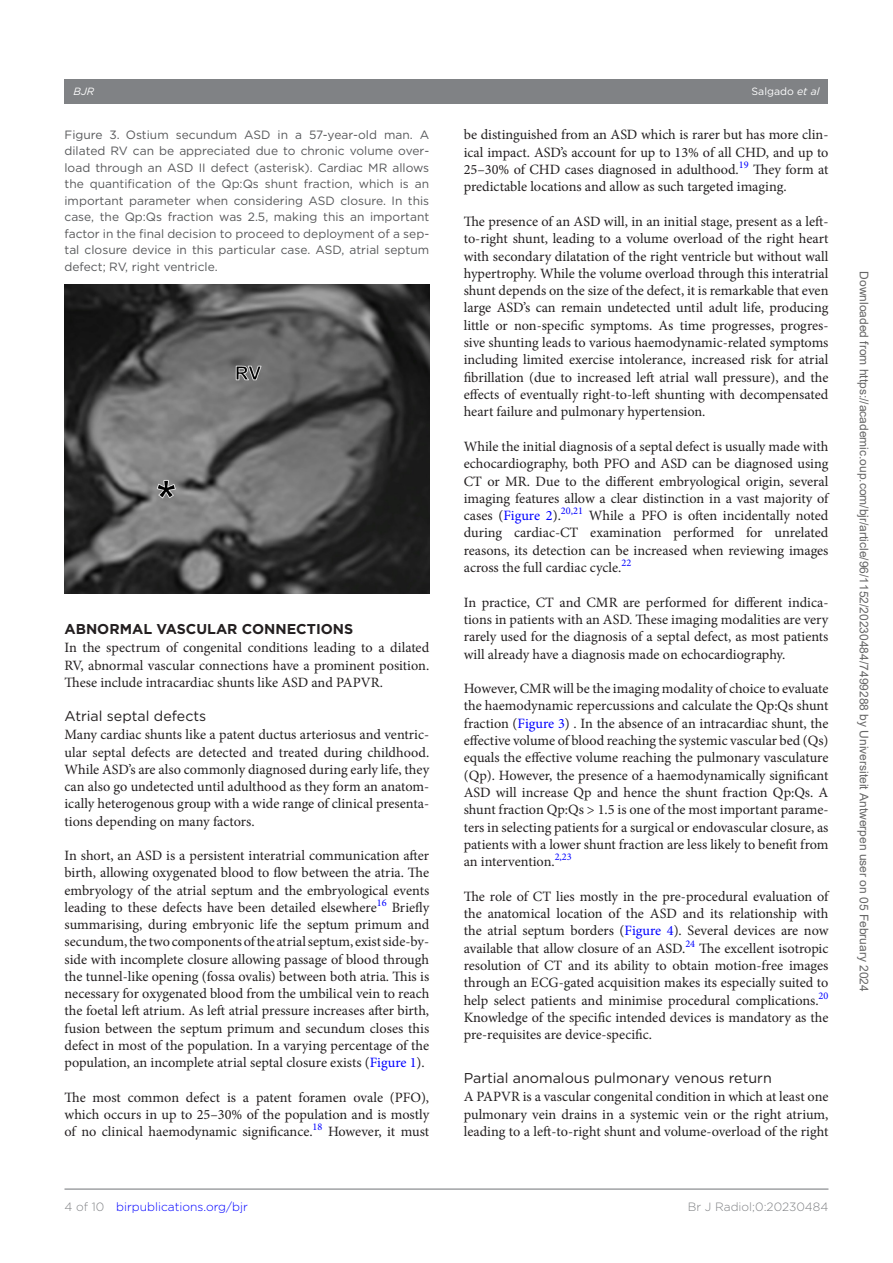
<style>
.page{position:relative;width:893px;height:1263px;background:#fff}
.page>*{position:absolute;margin:0;border:0;box-sizing:border-box;transform-origin:0 0}
.t1{font:14.25px/17.2px "Minion Pro";color:#231f20;text-align:justify}
.t2{font:14.25px "Gotham";color:#231f20}
.t3{font:700 14.25px "Gotham";color:#231f20}
.t4{font:12px/16.5px "Gotham";color:#57585a;text-align:justify}
.t5{font:12px "Arial";color:#666}
.t6{font:300 12px "Gotham";color:#00f}
.t7{font:300 12px "Gotham";color:#808285}
.t8{font:10.5px "Gotham";color:#fff}
.t9{font:italic 10.5px "Gotham";color:#fff}
.s1{font-style:italic}
.s2{color:#00f}
.s3{color:#808285}
</style>
<div class="page">
<hr style="left:64px;top:1188px;width:764px;height:2px;background:#808285">
<div style="left:64px;top:79px;width:764px;height:24px;background:#808285"></div>
<img style="left:64px;top:285px;width:365px;height:309px">
<p class="t9" style="left:74px;top:85px;width:22px">BJR</p>
<p class="t8" style="left:752px;top:85px;width:69px">Salgado <span class="s1">et al</span></p>
<p class="t4" style="left:64px;top:126px;width:366px">Figure 3. Ostium secundum ASD in a 57-year-old man. A dilated RV can be appreciated due to chronic volume over&shy;load through an ASD II defect (asterisk). Cardiac MR allows the quantification of the Qp:Qs shunt fraction, which is an important parameter when considering ASD closure. In this case, the Qp:Qs fraction was 2.5, making this an important factor in the final decision to proceed to deployment of a sep&shy;tal closure device in this particular case. ASD, atrial septum defect; RV, right ventricle.</p>
<p class="t3" style="left:64px;top:620px;width:290px">ABNORMAL VASCULAR CONNECTIONS</p>
<p class="t1" style="left:64px;top:639px;width:366px">In the spectrum of congenital conditions leading to a dilated RV, abnormal vascular connections have a prominent position.<br>These include intracardiac shunts like ASD and PAPVR.</p>
<p class="t2" style="left:64px;top:707px;width:143px">Atrial septal defects</p>
<p class="t1" style="left:64px;top:726px;width:366px">Many cardiac shunts like a patent ductus arteriosus and ventric&shy;ular septal defects are detected and treated during childhood.<br>While ASD’s are also commonly diagnosed during early life, they can also go undetected until adulthood as they form an anatom&shy;ically heterogenous group with a wide range of clinical presenta&shy;tions depending on many factors.</p>
<p class="t1" style="left:64px;top:847px;width:366px">In short, an ASD is a persistent interatrial communication after birth, allowing oxygenated blood to flow between the atria. The embryology of the atrial septum and the embryological events leading to these defects have been detailed elsewhere<sup>16</sup> Briefly summarising, during embryonic life the septum primum and secundum, the two components of the atrial septum, exist side-by&shy;side with incomplete closure allowing passage of blood through the tunnel-like opening (fossa ovalis) between both atria. This is necessary for oxygenated blood from the umbilical vein to reach the foetal left atrium. As left atrial pressure increases after birth, fusion between the septum primum and secundum closes this defect in most of the population. In a varying percentage of the population, an incomplete atrial septal closure exists (<span class="s2">Figure 1</span>).</p>
<p class="t1" style="left:65px;top:1088px;width:366px">The most common defect is a patent foramen ovale (PFO), which occurs in up to 25–30% of the population and is mostly of no clinical haemodynamic significance.<sup>18</sup> However, it must</p>
<p class="t1" style="left:464px;top:126px;width:366px">be distinguished from an ASD which is rarer but has more clin&shy;ical impact. ASD’s account for up to 13% of all CHD, and up to 25–30% of CHD cases diagnosed in adulthood.<sup>19</sup> They form at predictable locations and allow as such targeted imaging.</p>
<p class="t1" style="left:464px;top:213px;width:366px">The presence of an ASD will, in an initial stage, present as a left&shy;to-right shunt, leading to a volume overload of the right heart with secondary dilatation of the right ventricle but without wall hypertrophy. While the volume overload through this interatrial shunt depends on the size of the defect, it is remarkable that even large ASD’s can remain undetected until adult life, producing little or non-specific symptoms. As time progresses, progres&shy;sive shunting leads to various haemodynamic-related symptoms including limited exercise intolerance, increased risk for atrial fibrillation (due to increased left atrial wall pressure), and the effects of eventually right-to-left shunting with decompensated heart failure and pulmonary hypertension.</p>
<p class="t1" style="left:464px;top:438px;width:366px">While the initial diagnosis of a septal defect is usually made with echocardiography, both PFO and ASD can be diagnosed using CT or MR. Due to the different embryological origin, several imaging features allow a clear distinction in a vast majority of cases (<span class="s2">Figure 2</span>).<sup>20,21</sup> While a PFO is often incidentally noted during cardiac-CT examination performed for unrelated reasons, its detection can be increased when reviewing images across the full cardiac cycle.<sup>22</sup></p>
<p class="t1" style="left:464px;top:593px;width:366px">In practice, CT and CMR are performed for different indica&shy;tions in patients with an ASD. These imaging modalities are very rarely used for the diagnosis of a septal defect, as most patients will already have a diagnosis made on echocardiography.</p>
<p class="t1" style="left:464px;top:680px;width:366px">However, CMR will be the imaging modality of choice to evaluate the haemodynamic repercussions and calculate the Qp:Qs shunt fraction (<span class="s2">Figure 3</span>) . In the absence of an intracardiac shunt, the effective volume of blood reaching the systemic vascular bed (Qs) equals the effective volume reaching the pulmonary vasculature (Qp). However, the presence of a haemodynamically significant ASD will increase Qp and hence the shunt fraction Qp:Qs. A shunt fraction Qp:Qs &gt; 1.5 is one of the most important parame&shy;ters in selecting patients for a surgical or endovascular closure, as patients with a lower shunt fraction are less likely to benefit from an intervention.<sup>2,23</sup></p>
<p class="t1" style="left:464px;top:888px;width:366px">The role of CT lies mostly in the pre-procedural evaluation of the anatomical location of the ASD and its relationship with the atrial septum borders (<span class="s2">Figure 4</span>). Several devices are now available that allow closure of an ASD.<sup>24</sup> The excellent isotropic resolution of CT and its ability to obtain motion-free images through an ECG-gated acquisition makes its especially suited to help select patients and minimise procedural complications.<sup>20<br></sup>Knowledge of the specific intended devices is mandatory as the pre-requisites are device-specific.</p>
<p class="t2" style="left:464px;top:1069px;width:310px">Partial anomalous pulmonary venous return</p>
<p class="t1" style="left:464px;top:1088px;width:366px">A PAPVR is a vascular congenital condition in which at least one pulmonary vein drains in a systemic vein or the right atrium, leading to a left-to-right shunt and volume-overload of the right</p>
<p class="t6" style="left:64px;top:1199px;width:185px"><span class="s3">4 of 10</span> birpublications.org/bjr</p>
<p class="t7" style="left:688px;top:1199px;width:142px">Br J Radiol;0:20230484</p>
<p class="t5" style="left:868px;top:271px;width:721px;rotate:90deg">Downloaded from https://academic.oup.com/bjr/article/96/1152/20230484/7499288 by Universiteit Antwerpen user on 05 February 2024</p>
</div>
